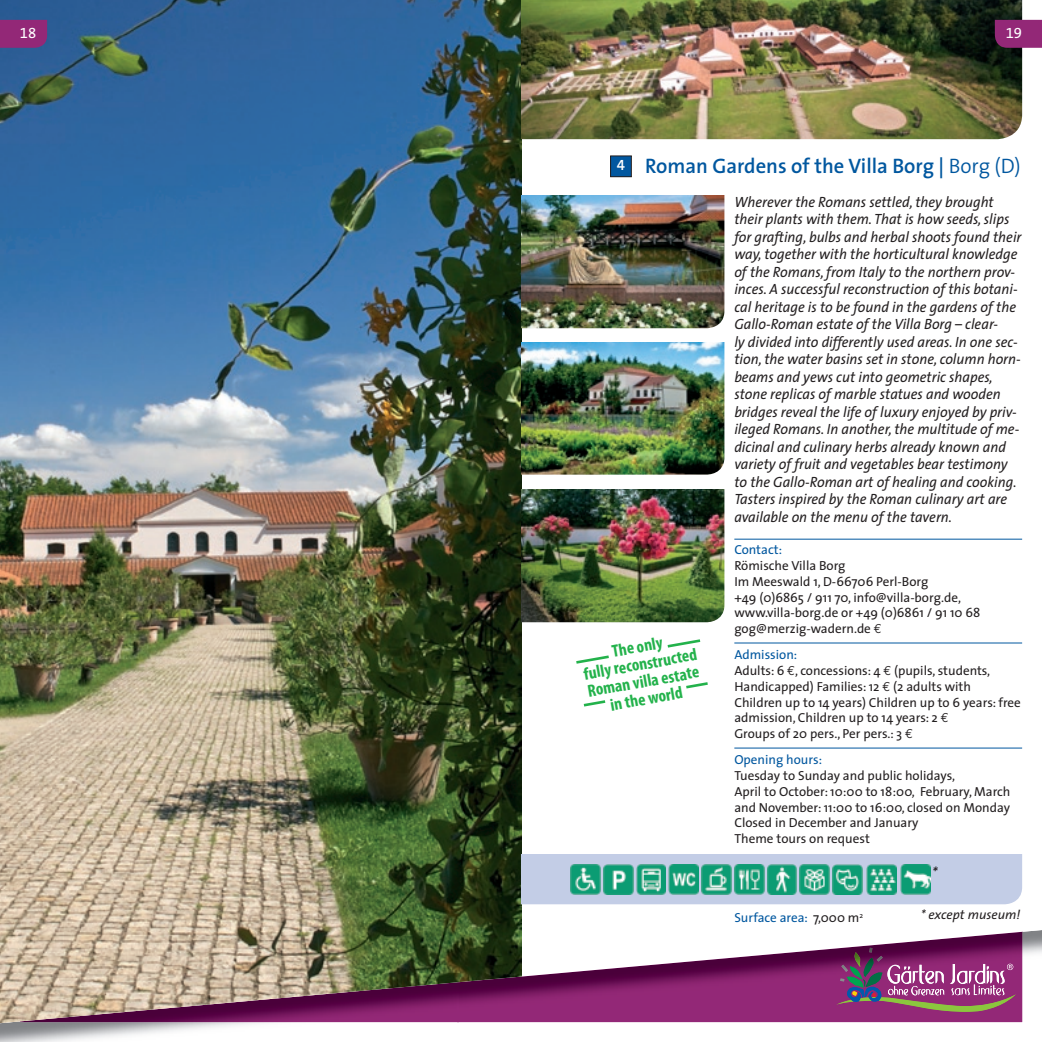
<style>
.page{position:relative;width:1042px;height:1042px;background:#fff}
.page>*{position:absolute;margin:0;border:0;box-sizing:border-box;transform-origin:0 0}
.t1{font:600 21px "The Sans";color:#01579f}
.t2{font:700 condensed 17.5px/17.5px "Myriad Pro";color:#23b24b;text-align:center}
.t3{font:italic 15.75px "The Sans";color:#231f20}
.t4{font:italic 14.88px/17.5px "The Sans";color:#231f20;scale:.95 1}
.t5{font:14.88px "The Sans Expert";color:#fff}
.t6{font:13.12px/15.8px "The Sans";color:#231f20}
.t7{font:13.12px "The Sans";color:#01579f}
.t8{font:italic 13.12px "The Sans";color:#231f20}
.s1{font-family:"The Sans Semi Bold Expert";font-weight:400;font-size:14.88px;color:#fff}
.s2{font-weight:300}
.s3{font-family:"Euro Mono"}
.s4{color:#01579f}
.s5{color:#231f20}
</style>
<div class="page">
<svg style="left:521px;top:0;width:521px;height:1023px"></svg>
<img style="left:0;top:0;width:521px;height:1024px">
<img style="left:521px;top:490px;width:203px;height:132px">
<img style="left:521px;top:342px;width:203px;height:133px">
<img style="left:521px;top:196px;width:203px;height:132px">
<svg style="left:665px;top:637px;width:38px;height:12px"></svg>
<svg style="left:573px;top:654px;width:39px;height:11px"></svg>
<svg style="left:683px;top:680px;width:27px;height:10px"></svg>
<svg style="left:581px;top:698px;width:27px;height:10px"></svg>
<div style="left:521px;top:854px;width:501px;height:50px;background:#c3cde6"></div>
<hr style="left:734px;top:539px;width:288px;height:1px;background:#01579f">
<hr style="left:734px;top:642px;width:288px;height:1px;background:#01579f">
<hr style="left:734px;top:747px;width:288px;height:1px;background:#01579f">
<div style="left:610px;top:156px;width:21px;height:21px;background:#01579f"></div>
<div style="left:610px;top:156px;width:21px;height:21px;border:1px solid #231f20"></div>
<img style="left:521px;top:0;width:501px;height:139px">
<img style="left:570px;top:864px;width:30px;height:30px">
<img style="left:603px;top:864px;width:30px;height:30px">
<img style="left:636px;top:864px;width:30px;height:30px">
<img style="left:701px;top:864px;width:30px;height:30px">
<img style="left:800px;top:864px;width:29px;height:30px">
<img style="left:866px;top:864px;width:30px;height:30px">
<img style="left:669px;top:864px;width:29px;height:30px">
<img style="left:767px;top:864px;width:30px;height:30px">
<img style="left:734px;top:864px;width:30px;height:30px">
<img style="left:832px;top:864px;width:30px;height:30px">
<img style="left:900px;top:864px;width:30px;height:30px">
<svg style="left:0;top:20px;width:47px;height:28px"></svg>
<svg style="left:995px;top:20px;width:47px;height:28px"></svg>
<p class="t5" style="left:20px;top:21px;width:18px">18</p>
<p class="t5" style="left:1006px;top:21px;width:18px">19</p>
<h1 class="t1" style="left:617px;top:148px;width:405px"><span class="s1">4</span> Roman Gardens of the Villa Borg | <span class="s2">Borg (D)</span></h1>
<p class="t2" style="left:579px;top:648px;width:116px;rotate:-10deg">The only<br>fully reconstructed<br>Roman villa estate in the world</p>
<p class="t4" style="left:734px;top:193px;width:304px">Wherever the Romans settled, they brought their plants with them. That is how seeds, slips for grafting, bulbs and herbal shoots found their way, together with the horticultural knowledge of the Romans, from Italy to the northern prov&shy;inces. A successful reconstruction of this botani&shy;cal heritage is to be found in the gardens of the Gallo-Roman estate of the Villa Borg – clear-<br>ly divided into differently used areas. In one sec&shy;tion, the water basins set in stone, column horn&shy;beams and yews cut into geometric shapes, stone replicas of marble statues and wooden bridges reveal the life of luxury enjoyed by priv&shy;ileged Romans. In another, the multitude of me&shy;dicinal and culinary herbs already known and variety of fruit and vegetables bear testimony to the Gallo-Roman art of healing and cooking.<br>Tasters inspired by the Roman culinary art are available on the menu of the tavern.</p>
<p class="t7" style="left:734px;top:539px;width:49px">Contact:</p>
<p class="t6" style="left:734px;top:557px;width:247px">Römische Villa Borg<br>Im Meeswald 1, D-66706 Perl-Borg<br>+49 (0)6865 / 911 70, info@villa-borg.de, www.villa-borg.de or +49 (0)6861 / 91 10 68 gog@merzig-wadern.de <span class="s3">€</span></p>
<p class="t6" style="left:734px;top:647px;width:288px"><span class="s4">Admission:<br></span>Adults: 6 <span class="s3">€</span>, concessions: 4 <span class="s3">€</span> (pupils, students, Handicapped) Families: 12 <span class="s3">€</span> (2 adults with Children up to 14 years) Children up to 6 years: free admission, Children up to 14 years: 2 <span class="s3">€<br></span>Groups of 20 pers., Per pers.: 3 <span class="s3">€</span></p>
<p class="t7" style="left:734px;top:749px;width:89px">Opening hours:</p>
<p class="t6" style="left:734px;top:767px;width:278px">Tuesday to Sunday and public holidays,<br>April to October: 10:00 to 18:00, February, March and November: 11:00 to 16:00, closed on Monday Closed in December and January<br>Theme tours on request</p>
<p class="t7" style="left:734px;top:906px;width:130px">Surface area: <span class="s5">7,000 m</span><sup>2</sup></p>
<p class="t3" style="left:932px;top:859px;width:7px">*</p>
<p class="t8" style="left:921px;top:904px;width:101px">* except museum!</p>
</div>
